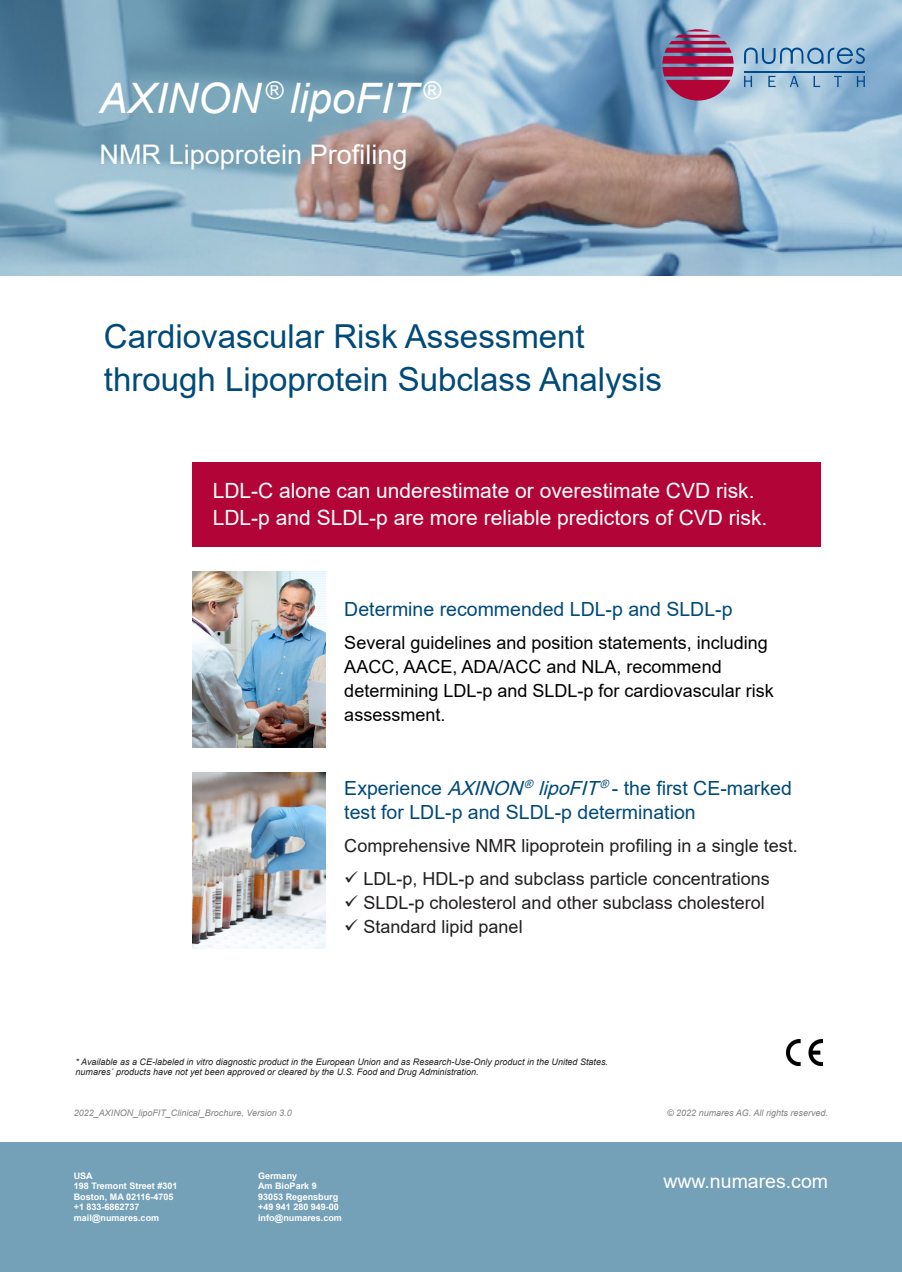
<style>
.page{position:relative;width:902px;height:1272px;background:#fff}
.page>*{position:absolute;margin:0;border:0;box-sizing:border-box;transform-origin:0 0}
.t1{font:italic 42px "Arial";color:#fff}
.t2{font:33px "Arial";color:#004a79}
.t3{font:27px "Arial";color:#fff}
.t4{font:21px "Arial";color:#fff}
.t5{font:19.5px "Arial";color:#004a79}
.t6{font:19.5px "Arial";color:#fff}
.t7{font:18px "Arial";color:#231f20}
.t8{font:18px/24px "Arial";color:#000}
.t9{font:italic 9px/10.8px "Arial";color:#231f20}
.t10{font:700 9px/10.5px "Arial";color:#fff}
.t11{font:italic 9px "Arial";color:#808285}
.s1{font-style:italic}
</style>
<div class="page">
<img style="left:786px;top:1039px;width:36px;height:26px">
<div style="left:0;top:1141px;width:901px;height:130px;background:#74a1b8"></div>
<img style="left:0;top:0;width:901px;height:275px">
<svg style="left:744px;top:48px;width:120px;height:16px;background:#7aa5c7"></svg>
<svg style="left:662px;top:29px;width:71px;height:72px;background:#9e4e78"></svg>
<hr style="left:744px;top:71px;width:120px;height:1px;background:#004a8d">
<svg style="left:744px;top:76px;width:8px;height:11px"></svg>
<svg style="left:768px;top:76px;width:7px;height:11px"></svg>
<svg style="left:789px;top:76px;width:9px;height:11px"></svg>
<svg style="left:813px;top:76px;width:7px;height:11px"></svg>
<svg style="left:833px;top:76px;width:8px;height:11px"></svg>
<svg style="left:856px;top:76px;width:8px;height:11px"></svg>
<img style="left:192px;top:772px;width:133px;height:176px">
<div style="left:192px;top:462px;width:629px;height:85px;background:#b30437"></div>
<img style="left:192px;top:571px;width:133px;height:176px">
<h1 class="t1" style="left:100px;top:71px;width:342px">AXINON <sup>®</sup> lipoFIT <sup>®</sup></h1>
<h3 class="t3" style="left:100px;top:136px;width:309px">NMR Lipoprotein Profiling</h3>
<p class="t2" style="left:104px;top:314px;width:482px">Cardiovascular Risk Assessment</p>
<p class="t2" style="left:104px;top:356px;width:559px">through Lipoprotein Subclass Analysis</p>
<p class="t4" style="left:213px;top:476px;width:543px">LDL-C alone can underestimate or overestimate CVD risk.</p>
<p class="t4" style="left:213px;top:503px;width:556px">LDL-p and SLDL-p are more reliable predictors of CVD risk.</p>
<p class="t5" style="left:344px;top:596px;width:389px">Determine recommended LDL-p and SLDL-p</p>
<p class="t8" style="left:344px;top:630px;width:425px">Several guidelines and position statements, including</p>
<p class="t8" style="left:344px;top:654px;width:379px">AACC, AACE, ADA/ACC and NLA, recommend</p>
<p class="t8" style="left:344px;top:678px;width:431px">determining LDL-p and SLDL-p for cardiovascular risk assessment.</p>
<p class="t5" style="left:344px;top:774px;width:449px">Experience <span class="s1">AXINON</span><sup>®</sup> <span class="s1">lipoFIT</span><sup>®</sup> - the first CE-marked</p>
<p class="t5" style="left:344px;top:798px;width:353px">test for LDL-p and SLDL-p determination</p>
<p class="t7" style="left:344px;top:833px;width:455px">Comprehensive NMR lipoprotein profiling in a single test.</p>
<p class="t7" style="left:344px;top:866px;width:427px">✓ LDL-p, HDL-p and subclass particle concentrations</p>
<p class="t7" style="left:344px;top:890px;width:422px">✓ SLDL-p cholesterol and other subclass cholesterol</p>
<p class="t7" style="left:344px;top:914px;width:180px">✓ Standard lipid panel</p>
<p class="t9" style="left:75px;top:1056px;width:534px">* Available as a CE-labeled in vitro diagnostic product in the European Union and as Research-Use-Only product in the United States. numares´ products have not yet been approved or cleared by the U.S. Food and Drug Administration.</p>
<p class="t11" style="left:74px;top:1107px;width:219px">2022_AXINON_lipoFIT_Clinical_Brochure, Version 3.0</p>
<p class="t11" style="left:667px;top:1107px;width:163px">© 2022 numares AG. All rights reserved.</p>
<p class="t10" style="left:74px;top:1170px;width:105px">USA<br>198 Tremont Street #301<br>Boston, MA 02116-4705 +1 833-6862737 mail@numares.com</p>
<p class="t10" style="left:258px;top:1170px;width:85px">Germany<br>Am BioPark 9<br>93053 Regensburg +49 941 280 949-00 info@numares.com</p>
<h3 class="t6" style="left:663px;top:1167px;width:166px">www.numares.com</h3>
</div>
